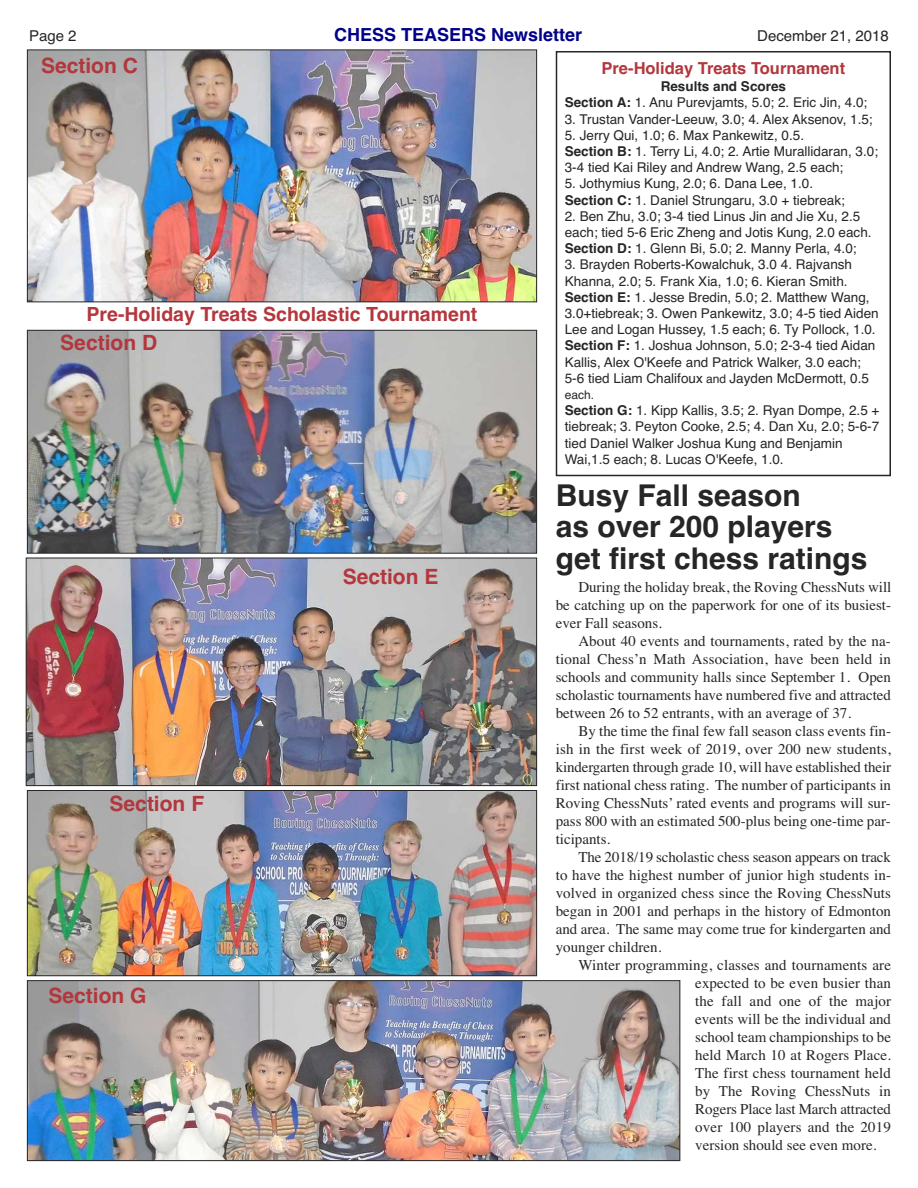
<style>
.page{position:relative;width:918px;height:1188px;background:#fff}
.page>*{position:absolute;margin:0;border:0;box-sizing:border-box;transform-origin:0 0}
.t1{font:700 30px/31.5px "Helvetica";color:#272526}
.t2{font:700 21px "Helvetica";color:#b3373d}
.t3{font:700 19.5px "Helvetica";color:#b3373d}
.t4{font:700 18px "Helvetica";color:#00008b}
.t5{font:700 16.5px "Helvetica";color:#b3373d}
.t6{font:15px/18px "Times";color:#272526;text-align:justify}
.t7{font:15px "Helvetica";color:#272526}
.t8{font:13.5px/16.2px "Helvetica";color:#272526}
.t9{font:12px "Helvetica";color:#272526}
.s1{font-weight:700}
.s2{font-size:12px}
</style>
<div class="page">
<div style="left:556px;top:51px;width:335px;height:425px;border:2px solid #272526"></div>
<img style="left:29px;top:52px;width:506px;height:248px">
<div style="left:27px;top:50px;width:510px;height:252px;border:1px solid #272526"></div>
<img style="left:29px;top:332px;width:506px;height:220px">
<div style="left:27px;top:330px;width:510px;height:224px;border:1px solid #272526"></div>
<img style="left:29px;top:792px;width:506px;height:182px">
<div style="left:27px;top:790px;width:510px;height:186px;border:1px solid #272526"></div>
<img style="left:28px;top:560px;width:507px;height:224px">
<div style="left:26px;top:558px;width:511px;height:228px;border:1px solid #272526"></div>
<img style="left:29px;top:982px;width:649px;height:177px">
<div style="left:27px;top:980px;width:653px;height:181px;border:1px solid #272526"></div>
<p class="t7" style="left:29px;top:30px;width:49px">Page 2</p>
<p class="t4" style="left:334px;top:28px;width:250px">CHESS TEASERS Newsletter</p>
<p class="t7" style="left:757px;top:30px;width:133px">December 21, 2018</p>
<h2 class="t2" style="left:41px;top:58px;width:98px">Section C</h2>
<h3 class="t3" style="left:87px;top:307px;width:392px">Pre-Holiday Treats Scholastic Tournament</h3>
<h2 class="t2" style="left:60px;top:335px;width:98px">Section D</h2>
<h2 class="t2" style="left:110px;top:795px;width:96px">Section F</h2>
<h2 class="t2" style="left:48px;top:988px;width:100px">Section G</h2>
<h2 class="t2" style="left:343px;top:569px;width:97px">Section E</h2>
<p class="t5" style="left:602px;top:62px;width:245px">Pre-Holiday Treats Tournament</p>
<p class="t8" style="left:565px;top:80px;width:304px;text-indent:96px"><span class="s1">Results and Scores<br>Section A:</span> 1. Anu Purevjamts, 5.0; 2. Eric Jin, 4.0;</p>
<p class="t8" style="left:565px;top:112px;width:309px">3. Trustan Vander-Leeuw, 3.0; 4. Alex Aksenov, 1.5;</p>
<p class="t8" style="left:565px;top:128px;width:315px">5. Jerry Qui, 1.0; 6. Max Pankewitz, 0.5.<br><span class="s1">Section B:</span> 1. Terry Li, 4.0; 2. Artie Murallidaran, 3.0;<br>3-4 tied Kai Riley and Andrew Wang, 2.5 each;</p>
<p class="t8" style="left:565px;top:177px;width:282px">5. Jothymius Kung, 2.0; 6. Dana Lee, 1.0.<br><span class="s1">Section C:</span> 1. Daniel Strungaru, 3.0 + tiebreak;</p>
<p class="t8" style="left:565px;top:209px;width:308px">2. Ben Zhu, 3.0; 3-4 tied Linus Jin and Jie Xu, 2.5 each; tied 5-6 Eric Zheng and Jotis Kung, 2.0 each.<br><span class="s1">Section D:</span> 1. Glenn Bi, 5.0; 2. Manny Perla, 4.0;</p>
<p class="t8" style="left:565px;top:258px;width:316px">3. Brayden Roberts-Kowalchuk, 3.0 4. Rajvansh Khanna, 2.0; 5. Frank Xia, 1.0; 6. Kieran Smith.<br><span class="s1">Section E:</span> 1. Jesse Bredin, 5.0; 2. Matthew Wang, 3.0+tiebreak; 3. Owen Pankewitz, 3.0; 4-5 tied Aiden Lee and Logan Hussey, 1.5 each; 6. Ty Pollock, 1.0.<br><span class="s1">Section F:</span> 1. Joshua Johnson, 5.0; 2-3-4 tied Aidan Kallis, Alex O'Keefe and Patrick Walker, 3.0 each; 5-6 tied Liam Chalifoux <span class="s2">and</span> Jayden McDermott, 0.5</p>
<p class="t9" style="left:565px;top:390px;width:31px">each.</p>
<p class="t8" style="left:565px;top:404px;width:316px"><span class="s1">Section G:</span> 1. Kipp Kallis, 3.5; 2. Ryan Dompe, 2.5 + tiebreak; 3. Peyton Cooke, 2.5; 4. Dan Xu, 2.0; 5-6-7 tied Daniel Walker Joshua Kung and Benjamin Wai,1.5 each; 8. Lucas O'Keefe, 1.0.</p>
<h1 class="t1" style="left:556px;top:482px;width:313px">Busy Fall season<br>as over 200 players get first chess ratings</h1>
<p class="t6" style="left:556px;top:579px;width:337px;text-indent:23px">During the holiday break, the Roving ChessNuts will be catching up on the paperwork for one of its busiest&shy;ever Fall seasons.</p>
<p class="t6" style="left:556px;top:633px;width:337px;text-indent:23px">About 40 events and tournaments, rated by the na&shy;tional Chess’n Math Association, have been held in schools and community halls since September 1. Open scholastic tournaments have numbered five and attracted between 26 to 52 entrants, with an average of 37.</p>
<p class="t6" style="left:556px;top:723px;width:337px;text-indent:23px">By the time the final few fall season class events fin&shy;ish in the first week of 2019, over 200 new students, kindergarten through grade 10, will have established their first national chess rating. The number of participants in Roving ChessNuts’ rated events and programs will sur&shy;pass 800 with an estimated 500-plus being one-time par&shy;ticipants.</p>
<p class="t6" style="left:556px;top:849px;width:337px;text-indent:23px">The 2018/19 scholastic chess season appears on track to have the highest number of junior high students in&shy;volved in organized chess since the Roving ChessNuts began in 2001 and perhaps in the history of Edmonton and area. The same may come true for kindergarten and younger children.</p>
<p class="t6" style="left:695px;top:957px;width:197px;text-indent:-117px">Winter programming, classes and tournaments are expected to be even busier than the fall and one of the major events will be the individual and school team championships to be held March 10 at Rogers Place.<br>The first chess tournament held by The Roving ChessNuts in Rogers Place last March attracted over 100 players and the 2019 version should see even more.</p>
</div>
